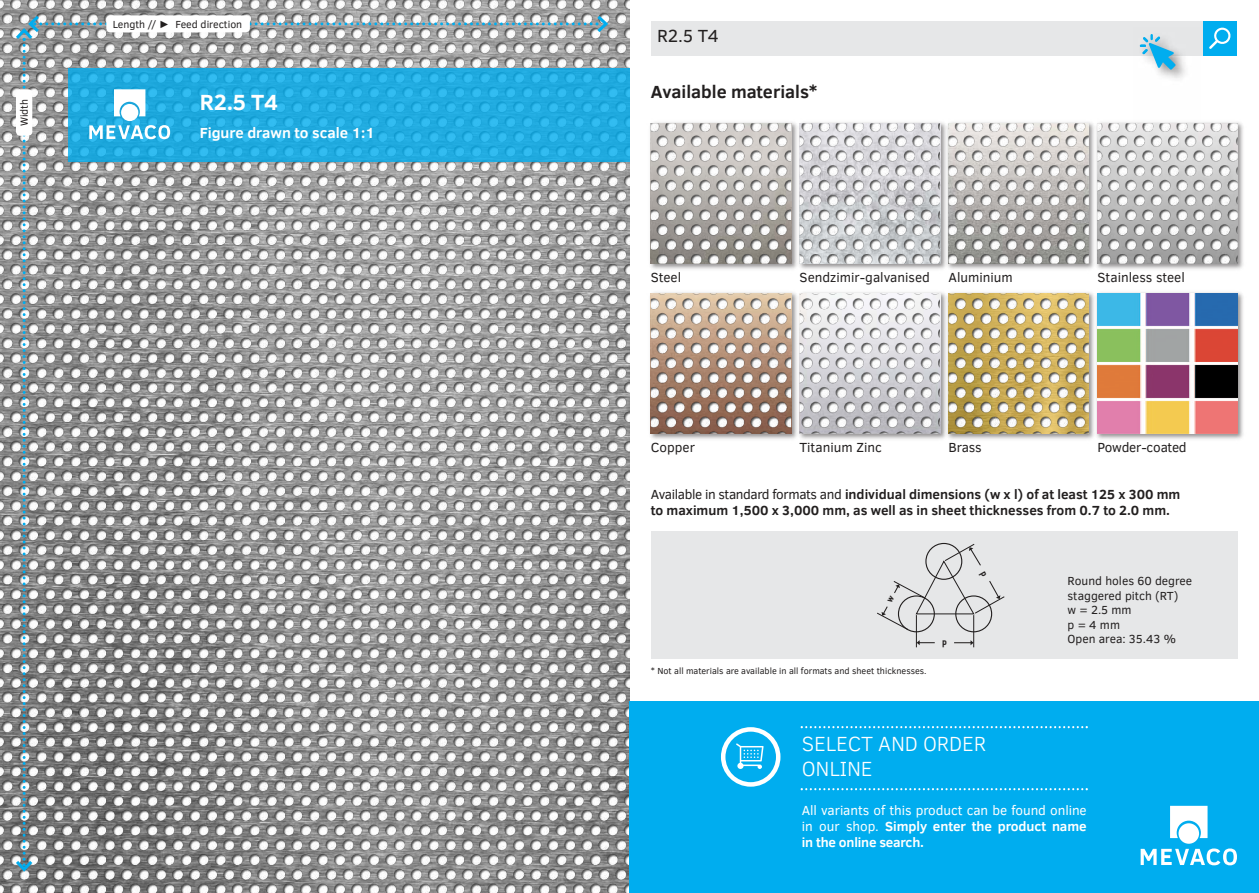
<style>
.page{position:relative;width:1259px;height:893px;background:#fff}
.page>*{position:absolute;margin:0;border:0;box-sizing:border-box;transform-origin:0 0}
.t1{font:700 22.5px "Clear Sans";color:#fff}
.t2{font:300 21px/25.2px "Clear Sans";letter-spacing:-.01em;color:#fff}
.t3{font:700 18px "Clear Sans";color:#221f1f}
.t4{font:18px "Clear Sans";color:#221f1f}
.t5{font:700 15px "Clear Sans";color:#fff}
.t6{font:700 13.5px/16.2px "Clear Sans";color:#221f1f}
.t7{font:13.5px/16.2px "Clear Sans";letter-spacing:-.01em;color:#fff;text-align:justify}
.t8{font:13.5px "Clear Sans";color:#221f1f}
.t9{font:12px/14.4px "Clear Sans";color:#221f1f}
.t10{font:10.5px "Clear Sans";color:#221f1f}
.t11{font:700 10.2px "Conduit ITC Pro";color:#221f1f}
.t12{font:9px "Clear Sans";color:#221f1f}
.s1{font-family:"Arial";font-weight:700}
.s2{font-weight:400}
.s3{font-weight:700}
</style>
<div class="page">
<img style="left:0;top:0;width:629px;height:893px">
<img style="left:1091px;top:121px;width:152px;height:148px">
<img style="left:650px;top:293px;width:144px;height:146px">
<img style="left:951px;top:434px;width:140px;height:5px">
<img style="left:794px;top:434px;width:157px;height:5px">
<img style="left:1091px;top:292px;width:152px;height:147px">
<div style="left:651px;top:532px;width:586px;height:127px;background:#e6e7e8"></div>
<div style="left:955px;top:595px;width:37px;height:37px;border:1px solid #221f1f;border-radius:50%"></div>
<div style="left:898px;top:595px;width:37px;height:37px;border:1px solid #221f1f;border-radius:50%"></div>
<div style="left:925px;top:543px;width:37px;height:37px;border:1px solid #221f1f;border-radius:50%"></div>
<hr style="left:973px;top:615px;width:1px;height:32px;background:#221f1f">
<hr style="left:916px;top:615px;width:1px;height:32px;background:#221f1f">
<svg style="left:954px;top:640px;width:19px;height:5px"></svg>
<svg style="left:916px;top:640px;width:18px;height:5px"></svg>
<div style="left:1202px;top:21px;width:34px;height:34px;background:#00adef"></div>
<svg style="left:1209px;top:28px;width:21px;height:21px"></svg>
<div style="left:651px;top:21px;width:551px;height:34px;background:#e6e7e8"></div>
<div style="left:629px;top:702px;width:630px;height:191px;background:#00adef"></div>
<svg style="left:800px;top:726px;width:288px;height:2px"></svg>
<svg style="left:800px;top:788px;width:288px;height:2px"></svg>
<svg style="left:721px;top:727px;width:59px;height:60px"></svg>
<svg style="left:1140px;top:848px;width:97px;height:17px"></svg>
<svg style="left:1170px;top:806px;width:37px;height:32px"></svg>
<div style="left:1178px;top:823px;width:21px;height:21px;background:#fff;border-radius:50%"></div>
<img style="left:1133px;top:45px;width:68px;height:34px">
<svg style="left:1140px;top:34px;width:35px;height:36px"></svg>
<div style="left:68px;top:68px;width:561px;height:94px;background:#00adef;opacity:.8"></div>
<svg style="left:13px;top:13px;width:597px;height:861px"></svg>
<div style="left:121px;top:104px;width:17px;height:17px;background:#fff;border-radius:50%"></div>
<img style="left:651px;top:123px;width:586px;height:311px">
<svg style="left:877px;top:544px;width:127px;height:86px"></svg>
<p class="t10" style="left:113px;top:20px;width:131px">Length // <span class="s1">►</span> Feed direction</p>
<p class="t10" style="left:20px;top:126px;width:29px;rotate:-90deg">Width</p>
<h1 class="t1" style="left:200px;top:93px;width:80px">R2.5 T4</h1>
<p class="t5" style="left:200px;top:127px;width:176px">Figure drawn to scale 1:1</p>
<h3 class="t4" style="left:657px;top:29px;width:63px">R2.5 T4</h3>
<h3 class="t3" style="left:651px;top:85px;width:168px">Available materials*</h3>
<p class="t8" style="left:651px;top:272px;width:32px">Steel</p>
<p class="t8" style="left:799px;top:272px;width:132px">Sendzimir-galvanised</p>
<p class="t8" style="left:948px;top:272px;width:66px">Aluminium</p>
<p class="t8" style="left:1097px;top:272px;width:89px">Stainless steel</p>
<p class="t8" style="left:651px;top:442px;width:46px">Copper</p>
<p class="t8" style="left:799px;top:442px;width:84px">Titanium Zinc</p>
<p class="t8" style="left:948px;top:442px;width:35px">Brass</p>
<p class="t8" style="left:1097px;top:442px;width:91px">Powder-coated</p>
<p class="t6" style="left:651px;top:487px;width:531px"><span class="s2">Available in standard formats and</span> individual dimensions (w x l) of at least 125 x 300 mm to maximum 1,500 x 3,000 mm, as well as in sheet thicknesses from 0.7 to 2.0 mm.</p>
<p class="t12" style="left:651px;top:667px;width:277px">* Not all materials are available in all formats and sheet thicknesses.</p>
<p class="t11" style="left:942px;top:638px;width:6px">p</p>
<p class="t9" style="left:1067px;top:575px;width:126px">Round holes 60 degree staggered pitch (RT)<br>w = 2.5 mm<br>p = 4 mm<br>Open area: 35.43 %</p>
<h2 class="t2" style="left:801px;top:731px;width:186px">SELECT AND ORDER<br>ONLINE</h2>
<p class="t7" style="left:801px;top:803px;width:286px">All variants of this product can be found online in our shop. <span class="s3">Simply enter the product name in the online search.</span></p>
</div>
